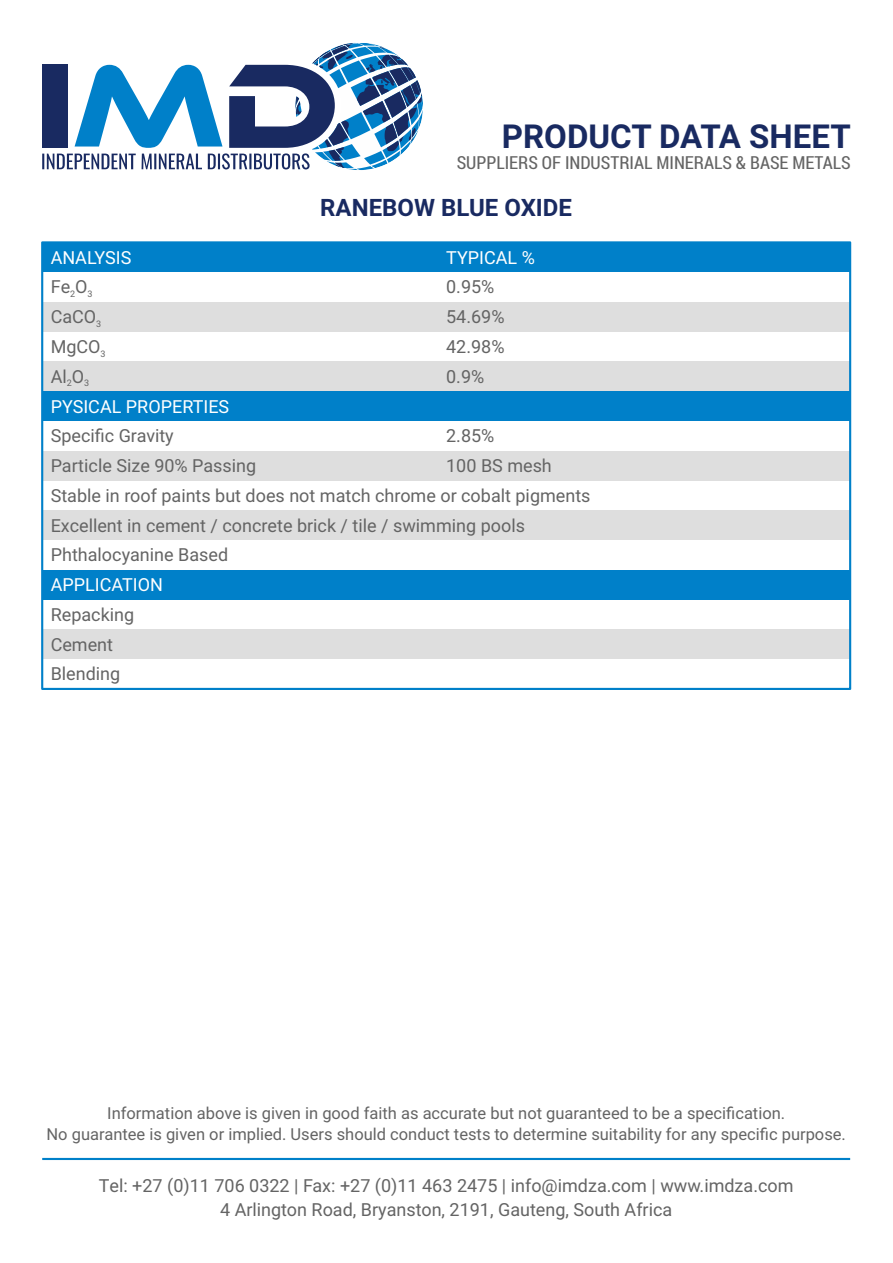
<style>
.page{position:relative;width:893px;height:1263px;background:#fff}
.page>*{position:absolute;margin:0;border:0;box-sizing:border-box;transform-origin:0 0}
.t1{font:700 33px "Roboto";color:#192a61}
.t2{font:700 24px "Roboto";color:#192a61}
.t3{font:18px/29.7px "Roboto";color:#646464}
.t4{font:18px "Roboto";color:#fff}
.t5{font:18px "Roboto Condensed";color:#646464}
.t6{font:16.5px/21.8px "Roboto";color:#646464;text-align:center}
</style>
<div class="page">
<div style="left:42px;top:629px;width:808px;height:30px;background:#dedede"></div>
<div style="left:42px;top:570px;width:808px;height:30px;background:#0080c9"></div>
<div style="left:42px;top:510px;width:808px;height:30px;background:#dedede"></div>
<div style="left:42px;top:451px;width:808px;height:29px;background:#dedede"></div>
<div style="left:42px;top:391px;width:808px;height:30px;background:#0080c9"></div>
<div style="left:42px;top:361px;width:808px;height:30px;background:#dedede"></div>
<div style="left:42px;top:302px;width:808px;height:30px;background:#dedede"></div>
<div style="left:42px;top:242px;width:808px;height:30px;background:#0080c9"></div>
<svg style="left:42px;top:43px;width:381px;height:127px"></svg>
<hr style="left:42px;top:1158px;width:808px;height:2px;background:#0080c9">
<div style="left:41px;top:241px;width:810px;height:449px;border:2px solid #0080c9"></div>
<h1 class="t1" style="left:502px;top:123px;width:350px">PRODUCT DATA SHEET</h1>
<p class="t5" style="left:457px;top:150px;width:395px">SUPPLIERS OF INDUSTRIAL MINERALS &amp; BASE METALS</p>
<h2 class="t2" style="left:320px;top:198px;width:253px">RANEBOW BLUE OXIDE</h2>
<p class="t4" style="left:51px;top:245px;width:82px">ANALYSIS</p>
<p class="t4" style="left:446px;top:245px;width:90px">TYPICAL %</p>
<p class="t3" style="left:51px;top:272px;width:43px">Fe<sub>2</sub>O<sub>3</sub></p>
<p class="t3" style="left:446px;top:272px;width:50px">0.95%</p>
<p class="t3" style="left:51px;top:301px;width:52px">CaCO<sub>3</sub></p>
<p class="t3" style="left:446px;top:301px;width:60px">54.69%</p>
<p class="t3" style="left:51px;top:331px;width:56px">MgCO<sub>3</sub></p>
<p class="t3" style="left:446px;top:331px;width:60px">42.98%</p>
<p class="t3" style="left:51px;top:361px;width:40px">Al<sub>2</sub>O<sub>3</sub></p>
<p class="t3" style="left:446px;top:361px;width:40px">0.9%</p>
<p class="t4" style="left:51px;top:394px;width:180px">PYSICAL PROPERTIES</p>
<p class="t3" style="left:51px;top:420px;width:125px">Specific Gravity</p>
<p class="t3" style="left:446px;top:420px;width:50px">2.85%</p>
<p class="t3" style="left:51px;top:450px;width:207px">Particle Size 90% Passing</p>
<p class="t3" style="left:51px;top:450px;width:541px;text-indent:395px">100 BS mesh Stable in roof paints but does not match chrome or cobalt pigments Excellent in cement / concrete brick / tile / swimming pools Phthalocyanine Based</p>
<p class="t4" style="left:51px;top:572px;width:114px">APPLICATION</p>
<p class="t3" style="left:51px;top:599px;width:85px">Repacking<br>Cement<br>Blending</p>
<p class="t6" style="left:47px;top:1101px;width:801px">Information above is given in good faith as accurate but not guaranteed to be a specification.<br>No guarantee is given or implied. Users should conduct tests to determine suitability for any specific purpose.</p>
<p class="t3" style="left:99px;top:1173px;width:696px;line-height:23.7px;text-align:center">Tel: +27 (0)11 706 0322 | Fax: +27 (0)11 463 2475 | info@imdza.com | www.imdza.com<br>4 Arlington Road, Bryanston, 2191, Gauteng, South Africa</p>
</div>
